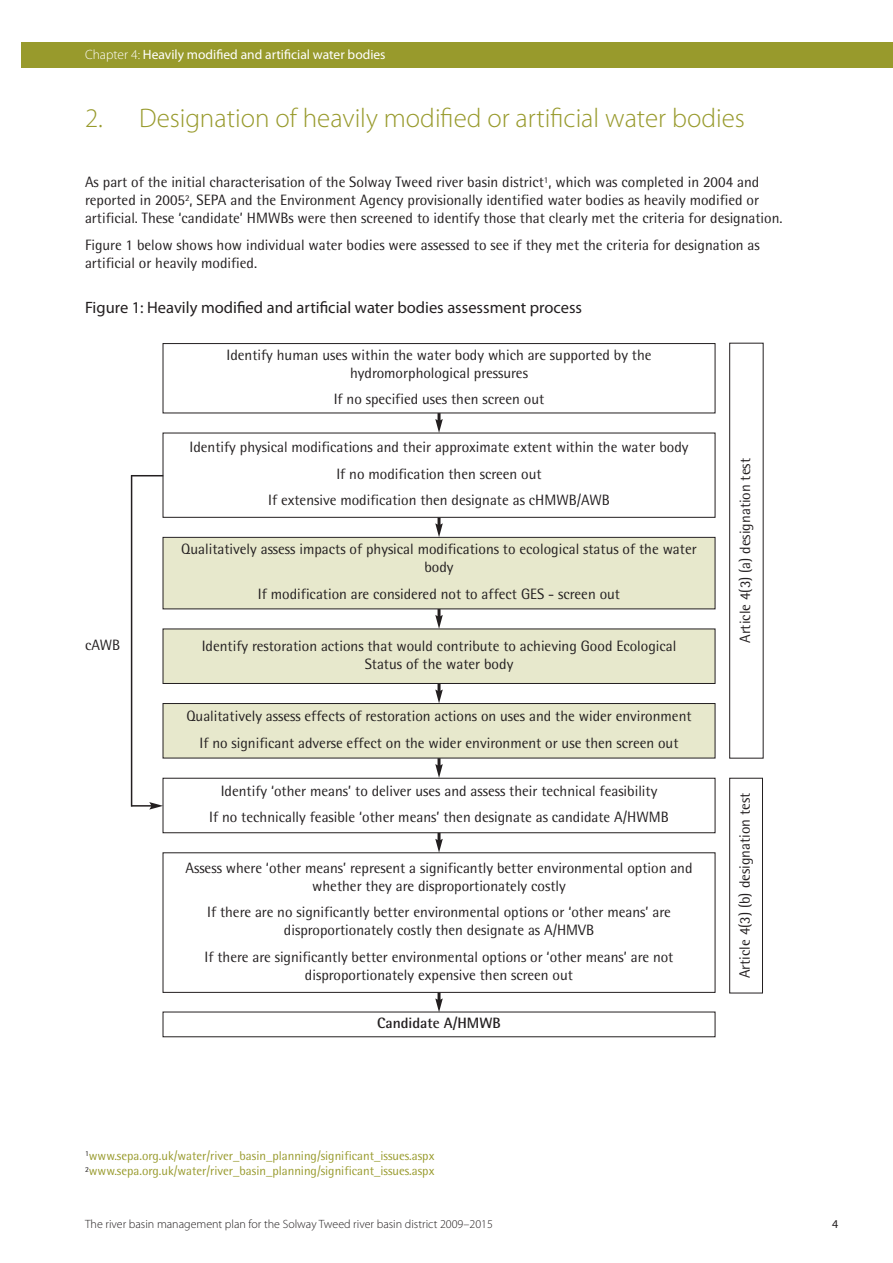
<style>
.page{position:relative;width:893px;height:1263px;background:#fff}
.page>*{position:absolute;margin:0;border:0;box-sizing:border-box;transform-origin:0 0}
.t1{font:300 27px "Myriad Pro";color:#989a2c}
.t2{font:16.5px "Myriad Pro";color:#231f20}
.t3{font:15px/18px "Rotis Semi Sans";color:#231f20;text-align:center}
.t4{font:700 15px "Rotis Semi Sans";color:#231f20}
.t5{font:13.5px "Myriad Pro";color:#fff}
.t6{font:12.75px/15.3px "Rotis Semi Sans";color:#989a2c}
.t7{font:300 12px "Myriad Pro";color:#231f20}
.t8{font:12px "Myriad Pro";color:#231f20}
.s1{font-weight:300}
</style>
<div class="page">
<div style="left:21px;top:43px;width:872px;height:25px;background:#989a2c"></div>
<div style="left:163px;top:343px;width:552px;height:70px;border:1px solid #231f20"></div>
<div style="left:729px;top:778px;width:34px;height:215px;border:1px solid #231f20"></div>
<div style="left:729px;top:343px;width:34px;height:415px;border:1px solid #231f20"></div>
<div style="left:163px;top:433px;width:552px;height:85px;border:1px solid #231f20"></div>
<div style="left:163px;top:538px;width:552px;height:70px;background:#e7e8cc"></div>
<div style="left:163px;top:537px;width:552px;height:72px;border:1px solid #231f20"></div>
<div style="left:163px;top:629px;width:552px;height:54px;background:#e7e8cc"></div>
<div style="left:163px;top:628px;width:552px;height:56px;border:1px solid #231f20"></div>
<div style="left:163px;top:704px;width:552px;height:54px;background:#e7e8cc"></div>
<div style="left:163px;top:703px;width:552px;height:55px;border:1px solid #231f20"></div>
<div style="left:163px;top:778px;width:552px;height:55px;border:1px solid #231f20"></div>
<div style="left:163px;top:852px;width:552px;height:141px;border:1px solid #231f20"></div>
<svg style="left:435px;top:413px;width:8px;height:20px"></svg>
<svg style="left:435px;top:517px;width:8px;height:20px"></svg>
<svg style="left:435px;top:609px;width:8px;height:20px"></svg>
<svg style="left:435px;top:684px;width:8px;height:19px"></svg>
<svg style="left:435px;top:758px;width:8px;height:20px"></svg>
<svg style="left:435px;top:833px;width:8px;height:20px"></svg>
<svg style="left:435px;top:992px;width:8px;height:20px"></svg>
<hr style="left:131px;top:475px;width:32px;height:1px;background:#231f20">
<hr style="left:131px;top:475px;width:1px;height:331px;background:#231f20">
<svg style="left:131px;top:802px;width:32px;height:7px"></svg>
<p class="t5" style="left:85px;top:49px;width:302px"><span class="s1">Chapter 4:</span> Heavily modified and artificial water bodies</p>
<h1 class="t1" style="left:85px;top:107px;width:661px">2. Designation of heavily modified or artificial water bodies</h1>
<p class="t3" style="left:85px;top:175px;width:699px;text-align:left">As part of the initial characterisation of the Solway Tweed river basin district<sup>1</sup>, which was completed in 2004 and reported in 2005<sup>2</sup>, SEPA and the Environment Agency provisionally identified water bodies as heavily modified or artificial. These ‘candidate’ HMWBs were then screened to identify those that clearly met the criteria for designation.</p>
<p class="t3" style="left:85px;top:237px;width:676px;text-align:left">Figure 1 below shows how individual water bodies were assessed to see if they met the criteria for designation as artificial or heavily modified.</p>
<p class="t2" style="left:85px;top:302px;width:498px">Figure 1: Heavily modified and artificial water bodies assessment process</p>
<p class="t3" style="left:85px;top:638px;width:37px">cAWB</p>
<p class="t3" style="left:226px;top:347px;width:427px">Identify human uses within the water body which are supported by the hydromorphological pressures</p>
<p class="t3" style="left:334px;top:391px;width:212px">If no specified uses then screen out</p>
<p class="t3" style="left:189px;top:435px;width:501px;line-height:26.5px">Identify physical modifications and their approximate extent within the water body<br>If no modification then screen out<br>If extensive modification then designate as cHMWB/AWB</p>
<p class="t3" style="left:181px;top:542px;width:517px">Qualitatively assess impacts of physical modifications to ecological status of the water body</p>
<p class="t3" style="left:258px;top:586px;width:364px">If modification are considered not to affect GES - screen out</p>
<p class="t3" style="left:202px;top:638px;width:476px">Identify restoration actions that would contribute to achieving Good Ecological<br>Status of the water body</p>
<p class="t3" style="left:186px;top:704px;width:507px;line-height:26.5px">Qualitatively assess effects of restoration actions on uses and the wider environment<br>If no significant adverse effect on the wider environment or use then screen out</p>
<p class="t3" style="left:209px;top:779px;width:461px;line-height:26.5px">Identify ‘other means’ to deliver uses and assess their technical feasibility<br>If no technically feasible ‘other means’ then designate as candidate A/HWMB</p>
<p class="t3" style="left:185px;top:860px;width:509px">Assess where ‘other means’ represent a significantly better environmental option and whether they are disproportionately costly</p>
<p class="t3" style="left:207px;top:904px;width:465px">If there are no significantly better environmental options or ‘other means’ are disproportionately costly then designate as A/HMVB</p>
<p class="t3" style="left:205px;top:949px;width:470px">If there are significantly better environmental options or ‘other means’ are not disproportionately expensive then screen out</p>
<p class="t4" style="left:377px;top:1017px;width:125px">Candidate A/HMWB</p>
<p class="t3" style="left:737px;top:643px;width:186px;rotate:-90deg">Article 4(3) (a) designation test</p>
<p class="t3" style="left:737px;top:978px;width:187px;rotate:-90deg">Article 4(3) (b) designation test</p>
<p class="t6" style="left:85px;top:1149px;width:351px"><sup>1</sup>www.sepa.org.uk/water/river_basin_planning/significant_issues.aspx<br><sup>2</sup>www.sepa.org.uk/water/river_basin_planning/significant_issues.aspx</p>
<p class="t7" style="left:85px;top:1219px;width:409px">The river basin management plan for the Solway Tweed river basin district 2009–2015</p>
<p class="t8" style="left:832px;top:1219px;width:8px">4</p>
</div>
